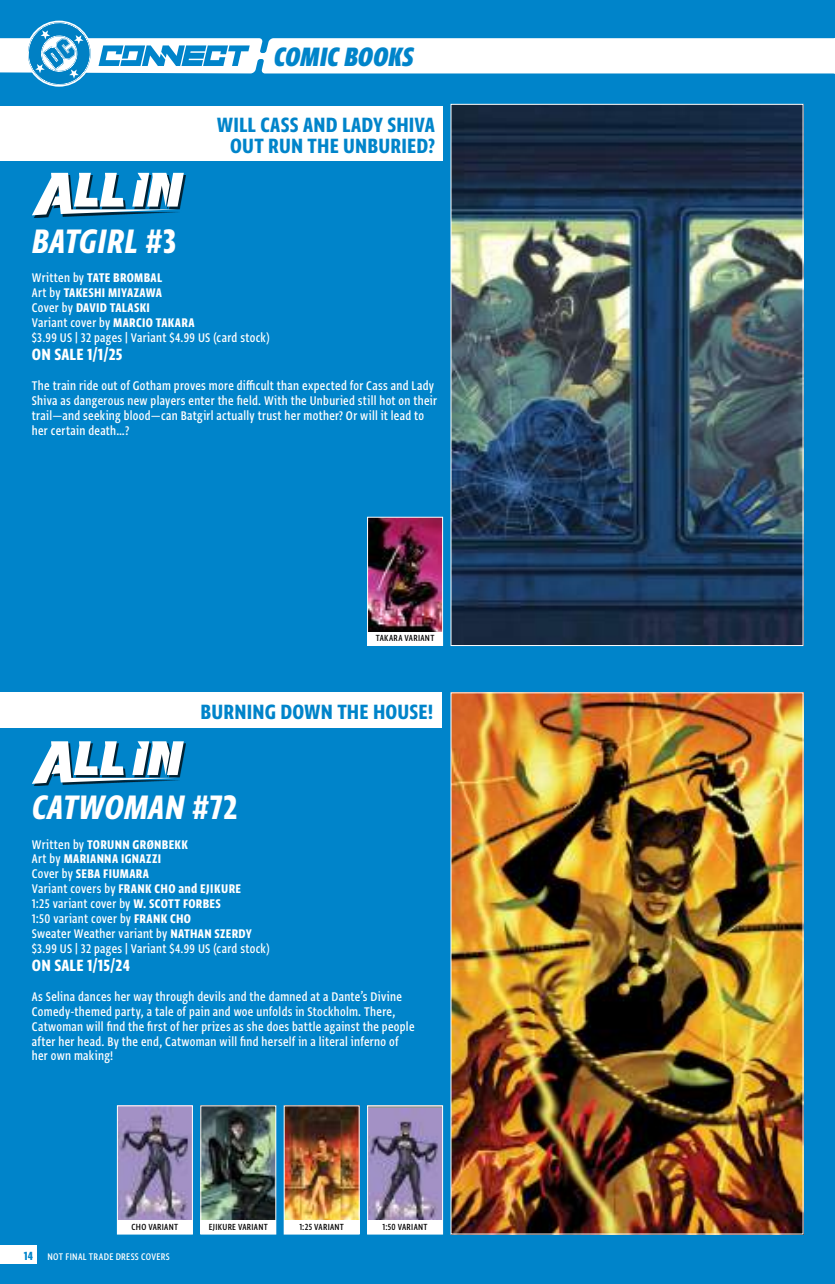
<style>
.page{position:relative;width:835px;height:1284px;background:#0084ca}
.page>*{position:absolute;margin:0;border:0;box-sizing:border-box;transform-origin:0 0}
.t1{font:40.25px "Greta Sans Cnd Std Bld Ita";letter-spacing:.01em;color:#fff}
.t2{font:31.5px "Greta Sans Cnd Std Hea Ita";color:#0084ca}
.t3{font:24.5px/21px "Greta Sans Cnd Std Bld";letter-spacing:.01em;color:#0084ca;text-align:center}
.t4{font:19.25px "Greta Sans Cnd Std Bld";letter-spacing:.01em;color:#fff}
.t5{font:500 14.88px/14.9px "Greta Sans Cnd Std";letter-spacing:.02em;color:#fff}
.t6{font:14.88px/14.9px "Greta Sans Cnd Std Bld";letter-spacing:.02em;color:#fff;text-align:justify}
.t7{font:14px "Greta Sans Cnd Std Bld";color:#0084ca}
.t8{font:500 11.38px "Greta Sans Cnd Std";letter-spacing:.025em;color:#fff}
.t9{font:500 10.5px "Greta Sans Cnd Std";letter-spacing:.03em;color:#000}
.s1{font-family:"Greta Sans Cnd Std Bld"}
.s2{font-family:"Greta Sans Cnd Std";font-weight:500}
.s3{font-family:"Greta Sans Cnd Std Bld";font-weight:400}
</style>
<div class="page">
<svg style="left:0;top:20px;width:835px;height:67px"></svg>
<img style="left:452px;top:106px;width:349px;height:538px">
<div style="left:0;top:106px;width:443px;height:54px;background:#fff"></div>
<div style="left:0;top:692px;width:441px;height:35px;background:#fff"></div>
<img style="left:369px;top:519px;width:72px;height:113px">
<div style="left:367px;top:517px;width:76px;height:129px;border:1px solid #fff"></div>
<div style="left:367px;top:632px;width:76px;height:13px;background:#fff"></div>
<img style="left:369px;top:1109px;width:72px;height:111px">
<div style="left:367px;top:1105px;width:76px;height:129px;border:1px solid #fff"></div>
<div style="left:367px;top:1220px;width:76px;height:13px;background:#fff"></div>
<img style="left:286px;top:1107px;width:71px;height:113px">
<div style="left:284px;top:1220px;width:75px;height:13px;background:#fff"></div>
<img style="left:452px;top:694px;width:349px;height:538px">
<img style="left:202px;top:1107px;width:72px;height:113px">
<div style="left:200px;top:1105px;width:76px;height:129px;border:1px solid #fff"></div>
<div style="left:200px;top:1220px;width:76px;height:13px;background:#fff"></div>
<img style="left:119px;top:1107px;width:72px;height:113px">
<div style="left:117px;top:1105px;width:76px;height:129px;border:1px solid #fff"></div>
<div style="left:117px;top:1220px;width:76px;height:13px;background:#fff"></div>
<div style="left:34px;top:175px;width:152px;height:42px;background:#000;opacity:.75"></div>
<svg style="left:32px;top:173px;width:152px;height:42px"></svg>
<div style="left:34px;top:743px;width:152px;height:43px;background:#000;opacity:.75"></div>
<svg style="left:32px;top:741px;width:152px;height:43px"></svg>
<div style="left:0;top:1245px;width:37px;height:19px;background:#fff"></div>
<h2 class="t2" style="left:274px;top:38px;width:141px">COMIC BOOKS</h2>
<h3 class="t3" style="left:217px;top:113px;width:220px">WILL CASS AND LADY SHIVA<br>OUT RUN THE UNBURIED?</h3>
<h1 class="t1" style="left:32px;top:217px;width:146px">BATGIRL <span class="s1">#3</span></h1>
<p class="t6" style="left:32px;top:270px;width:132px"><span class="s2">Written by</span> TATE BROMBAL <span class="s2">Art by</span> TAKESHI MIYAZAWA <span class="s2">Cover by</span> DAVID TALASKI</p>
<p class="t5" style="left:32px;top:315px;width:239px">Variant cover by <span class="s3">MARCIO TAKARA<br></span>$3.99 US | 32 pages | Variant $4.99 US (card stock)</p>
<p class="t4" style="left:32px;top:343px;width:92px">ON SALE 1/1/25</p>
<p class="t5" style="left:32px;top:378px;width:407px">The train ride out of Gotham proves more difficult than expected for Cass and Lady Shiva as dangerous new players enter the field. With the Unburied still hot on their trail—and seeking blood—can Batgirl actually trust her mother? Or will it lead to her certain death…?</p>
<p class="t9" style="left:376px;top:632px;width:60px">TAKARA VARIANT</p>
<h3 class="t3" style="left:201px;top:700px;width:234px">BURNING DOWN THE HOUSE!</h3>
<h1 class="t1" style="left:32px;top:783px;width:207px">CATWOMAN <span class="s1">#72</span></h1>
<p class="t6" style="left:32px;top:836px;width:211px;text-align:left"><span class="s2">Written by</span> TORUNN GRØNBEKK<br><span class="s2">Art by</span> MARIANNA IGNAZZI<br><span class="s2">Cover by</span> SEBA FIUMARA<br><span class="s2">Variant covers by</span> FRANK CHO and EJIKURE</p>
<p class="t5" style="left:32px;top:896px;width:239px">1:25 variant cover by <span class="s3">W. SCOTT FORBES<br></span>1:50 variant cover by <span class="s3">FRANK CHO<br></span>Sweater Weather variant by <span class="s3">NATHAN SZERDY </span>$3.99 US | 32 pages | Variant $4.99 US (card stock)</p>
<p class="t4" style="left:32px;top:954px;width:100px">ON SALE 1/15/24</p>
<p class="t5" style="left:32px;top:988px;width:384px">As Selina dances her way through devils and the damned at a Dante’s Divine Comedy-themed party, a tale of pain and woe unfolds in Stockholm. There, Catwoman will find the first of her prizes as she does battle against the people after her head. By the end, Catwoman will find herself in a literal inferno of her own making!</p>
<p class="t7" style="left:24px;top:1247px;width:11px">14</p>
<p class="t9" style="left:132px;top:1220px;width:48px">CHO VARIANT</p>
<p class="t9" style="left:209px;top:1220px;width:61px">EJIKURE VARIANT</p>
<p class="t9" style="left:299px;top:1220px;width:46px">1:25 VARIANT</p>
<p class="t9" style="left:382px;top:1220px;width:46px">1:50 VARIANT</p>
<p class="t8" style="left:47px;top:1249px;width:124px">NOT FINAL TRADE DRESS COVERS</p>
</div>
